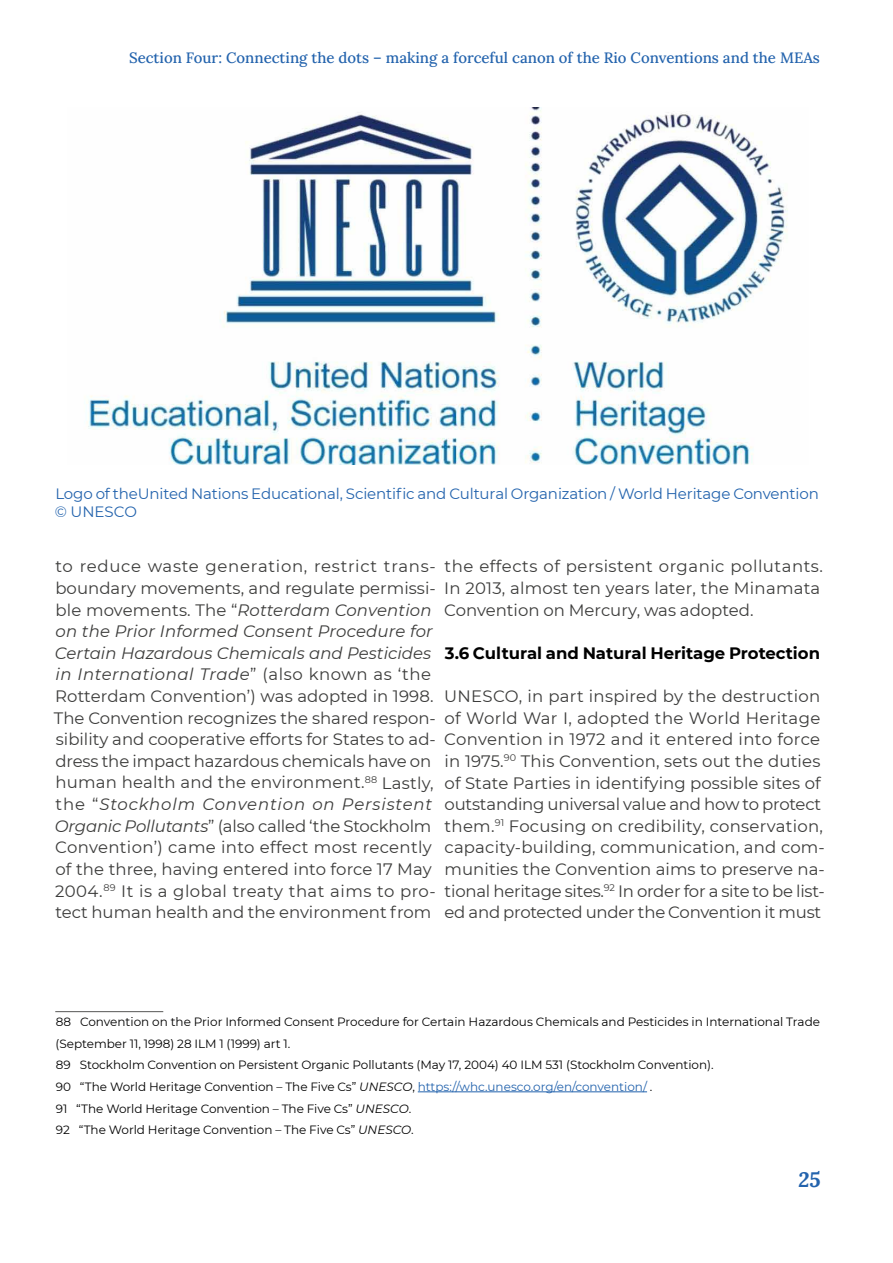
<style>
.page{position:relative;width:893px;height:1263px;background:#fff}
.page>*{position:absolute;margin:0;border:0;box-sizing:border-box;transform-origin:0 0}
.t1{font:italic 700 21px "Lora";color:#2363ad}
.t2{font:16.5px/21.6px "Montserrat";letter-spacing:.005em;color:#3c3c3b}
.t3{font:700 16.5px "Montserrat";color:#000}
.t4{font:15px/18px "Montserrat";letter-spacing:-.01em;color:#2363ad}
.t5{font:500 15px "Lora";color:#2363ad}
.t6{font:12px/21.6px "Montserrat";color:#000}
.s1{font-style:italic}
.s2{color:#2363ad}
</style>
<div class="page">
<hr style="left:55px;top:1011px;width:108px;height:1px;background:#575756">
<hr style="left:418px;top:1091px;width:229px;height:1px;background:#2363ad">
<img style="left:87px;top:107px;width:701px;height:358px">
<p class="t5" style="left:129px;top:46px;width:692px">Section Four: Connecting the dots – making a forceful canon of the Rio Conventions and the MEAs</p>
<p class="t4" style="left:55px;top:484px;width:765px">Logo of theUnited Nations Educational, Scientific and Cultural Organization / World Heritage Convention © UNESCO</p>
<p class="t2" style="left:54px;top:555px;width:383px">to reduce waste generation, restrict trans&shy;boundary movements, and regulate permissi&shy;ble movements. The “<span class="s1">Rotterdam Convention on the Prior Informed Consent Procedure for Certain Hazardous Chemicals and Pesticides in International Trade</span>” (also known as ‘the Rotterdam Convention’) was adopted in 1998.<br>The Convention recognizes the shared respon&shy;sibility and cooperative efforts for States to ad&shy;dress the impact hazardous chemicals have on human health and the environment.<sup>88</sup> Lastly, the “<span class="s1">Stockholm Convention on Persistent Organic Pollutants</span>” (also called ‘the Stockholm Convention’) came into effect most recently of the three, having entered into force 17 May 2004.<sup>89</sup> It is a global treaty that aims to pro&shy;tect human health and the environment from</p>
<p class="t2" style="left:444px;top:555px;width:380px">the effects of persistent organic pollutants.<br>In 2013, almost ten years later, the Minamata<br>Convention on Mercury, was adopted.</p>
<p class="t3" style="left:445px;top:641px;width:377px">3.6 Cultural and Natural Heritage Protection</p>
<p class="t2" style="left:444px;top:685px;width:382px">UNESCO, in part inspired by the destruction of World War I, adopted the World Heritage Convention in 1972 and it entered into force in 1975.<sup>90</sup> This Convention, sets out the duties of State Parties in identifying possible sites of outstanding universal value and how to protect them.<sup>91</sup> Focusing on credibility, conservation, capacity-building, communication, and com&shy;munities the Convention aims to preserve na&shy;tional heritage sites.<sup>92</sup> In order for a site to be list&shy;ed and protected under the Convention it must</p>
<p class="t6" style="left:55px;top:1011px;width:766px">88 Convention on the Prior Informed Consent Procedure for Certain Hazardous Chemicals and Pesticides in International Trade (September 11, 1998) 28 ILM 1 (1999) art 1.<br>89 Stockholm Convention on Persistent Organic Pollutants (May 17, 2004) 40 ILM 531 (Stockholm Convention).<br>90 “The World Heritage Convention – The Five Cs” <span class="s1">UNESCO</span>, <span class="s2">https://whc.unesco.org/en/convention/</span> .<br>91 “The World Heritage Convention – The Five Cs” <span class="s1">UNESCO</span>.<br>92 “The World Heritage Convention – The Five Cs” <span class="s1">UNESCO</span>.</p>
<p class="t1" style="left:799px;top:1165px;width:24px">25</p>
</div>
